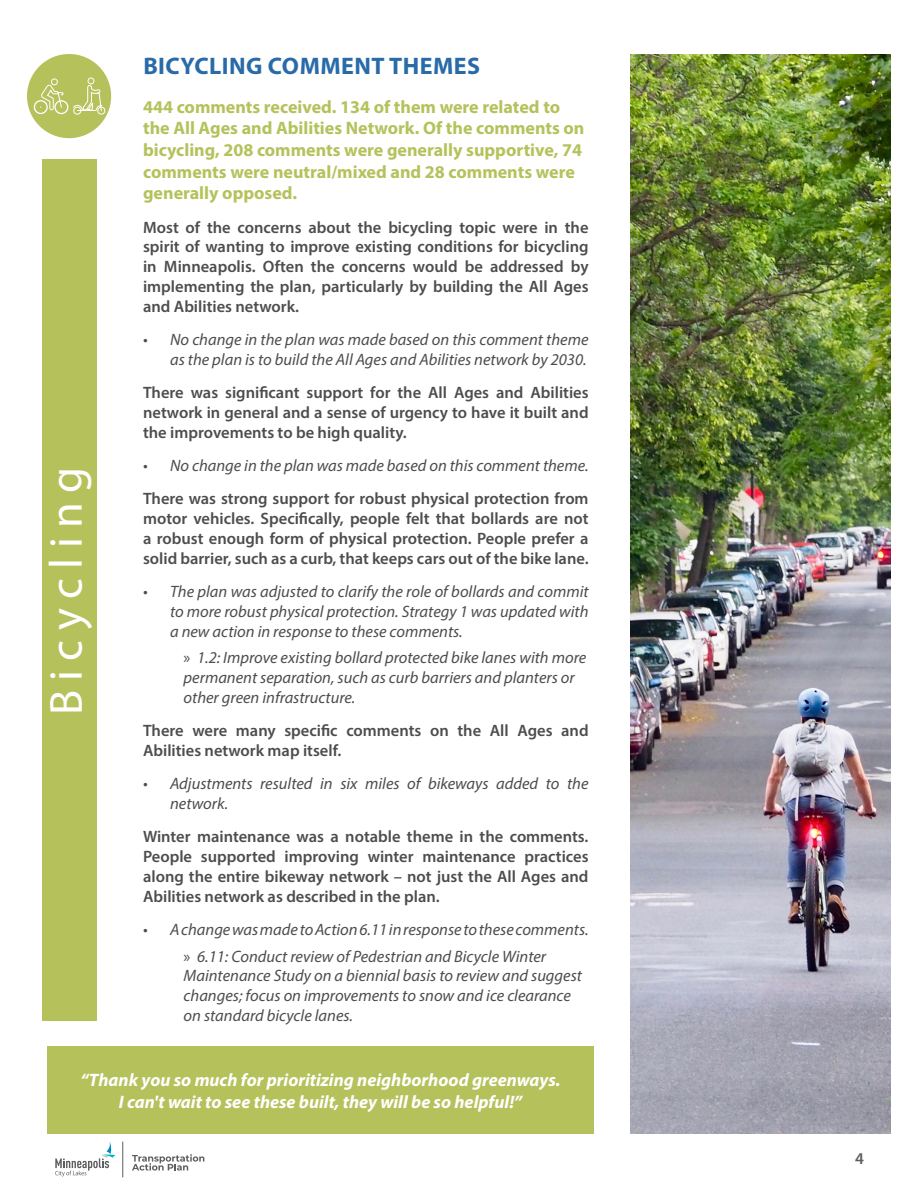
<style>
.page{position:relative;width:918px;height:1188px;background:#fff}
.page>*{position:absolute;margin:0;border:0;box-sizing:border-box;transform-origin:0 0}
.t1{font:46.5px "Myriad Pro";letter-spacing:.2em;color:#fff}
.t2{font:700 24px "Myriad Pro";letter-spacing:.02em;color:#296ba8}
.t3{font:700 18px/21.6px "Myriad Pro";color:#b5c25c}
.t4{font:italic 700 18px/21.6px "Myriad Pro";color:#fff;text-align:center}
.t5{font:600 16.5px/19.8px "Myriad Pro";color:#4d4d4d;text-align:justify}
.t6{font:italic 16.5px/19.8px "Myriad Pro";color:#4d4d4d}
.t7{font:600 16.5px "Myriad Pro";color:#5e5e61}
.s1{font-style:normal}
</style>
<div class="page">
<div style="left:47px;top:1046px;width:547px;height:88px;background:#b5c25c"></div>
<div style="left:42px;top:160px;width:55px;height:861px;background:#b5c25c"></div>
<svg style="left:55px;top:1142px;width:61px;height:35px"></svg>
<hr style="left:122px;top:1142px;width:1px;height:35px;background:#5e5e61">
<svg style="left:132px;top:1154px;width:72px;height:17px"></svg>
<div style="left:27px;top:54px;width:84px;height:84px;background:#b5c25c;border-radius:50%"></div>
<svg style="left:34px;top:77px;width:72px;height:38px"></svg>
<img style="left:630px;top:54px;width:261px;height:1080px">
<h1 class="t1" style="left:38px;top:715px;width:250px;rotate:-90deg">Bicycling</h1>
<h2 class="t2" style="left:143px;top:50px;width:338px">BICYCLING COMMENT THEMES</h2>
<p class="t3" style="left:143px;top:95px;width:443px">444 comments received. 134 of them were related to the All Ages and Abilities Network. Of the comments on bicycling, 208 comments were generally supportive, 74 comments were neutral/mixed and 28 comments were generally opposed.</p>
<p class="t5" style="left:143px;top:217px;width:447px">Most of the concerns about the bicycling topic were in the spirit of wanting to improve existing conditions for bicycling in Minneapolis. Often the concerns would be addressed by implementing the plan, particularly by building the All Ages and Abilities network.</p>
<p class="t6" style="left:143px;top:329px;width:447px;text-align:right">• No change in the plan was made based on this comment theme as the plan is to build the All Ages and Abilities network by 2030.</p>
<p class="t5" style="left:143px;top:382px;width:447px">There was significant support for the All Ages and Abilities network in general and a sense of urgency to have it built and the improvements to be high quality.</p>
<p class="t6" style="left:143px;top:455px;width:447px">• No change in the plan was made based on this comment theme.</p>
<p class="t5" style="left:143px;top:488px;width:447px">There was strong support for robust physical protection from motor vehicles. Specifically, people felt that bollards are not a robust enough form of physical protection. People prefer a solid barrier, such as a curb, that keeps cars out of the bike lane.</p>
<p class="t6" style="left:170px;top:581px;width:420px;text-align:justify;text-indent:-27px">• The plan was adjusted to clarify the role of bollards and commit to more robust physical protection. Strategy 1 was updated with a new action in response to these comments.</p>
<p class="t6" style="left:184px;top:647px;width:404px"><span class="s1">»</span> 1.2: Improve existing bollard protected bike lanes with more permanent separation, such as curb barriers and planters or other green infrastructure.</p>
<p class="t5" style="left:143px;top:720px;width:447px">There were many specific comments on the All Ages and<br>Abilities network map itself.</p>
<p class="t6" style="left:170px;top:773px;width:420px;text-indent:-27px">• Adjustments resulted in six miles of bikeways added to the network.</p>
<p class="t5" style="left:143px;top:826px;width:447px">Winter maintenance was a notable theme in the comments.<br>People supported improving winter maintenance practices along the entire bikeway network – not just the All Ages and Abilities network as described in the plan.</p>
<p class="t6" style="left:143px;top:916px;width:447px;line-height:26.5px;text-align:center">• A change was made to Action 6.11 in response to these comments. <span class="s1">»</span> 6.11: Conduct review of Pedestrian and Bicycle Winter</p>
<p class="t6" style="left:184px;top:966px;width:400px">Maintenance Study on a biennial basis to review and suggest changes; focus on improvements to snow and ice clearance on standard bicycle lanes.</p>
<p class="t4" style="left:81px;top:1069px;width:481px">“Thank you so much for prioritizing neighborhood greenways.<br>I can't wait to see these built, they will be so helpful!”</p>
<p class="t7" style="left:855px;top:1148px;width:10px">4</p>
</div>
